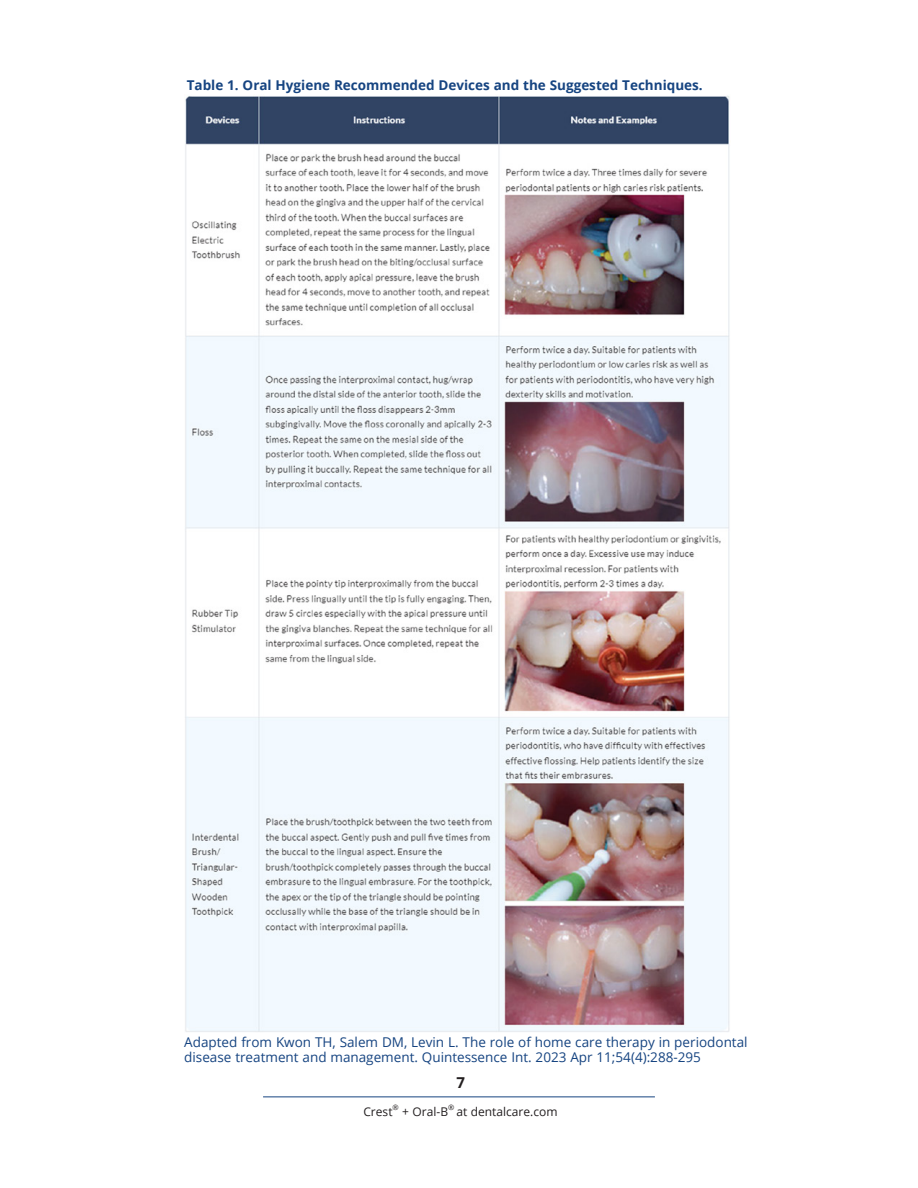
<style>
.page{position:relative;width:918px;height:1188px;background:#fff}
.page>*{position:absolute;margin:0;border:0;box-sizing:border-box;transform-origin:0 0}
.t1{font:700 15px "Open Sans";color:#231f20}
.Figure{font:13.5px/15px "Open Sans";color:#164481}
.Figure-2{font:700 13.5px "Open Sans";color:#164481}
.t2{font:12px "Open Sans";color:#231f20}
.t3{font:7.5px "Open Sans";color:#231f20}
</style>
<div class="page">
<hr style="left:263px;top:1096px;width:392px;height:1px;background:#164481">
<img style="left:185px;top:96px;width:545px;height:936px">
<p class="Figure-2" style="left:187px;top:76px;width:518px">Table 1. Oral Hygiene Recommended Devices and the Suggested Techniques.</p>
<p class="Figure" style="left:184px;top:1034px;width:565px">Adapted from Kwon TH, Salem DM, Levin L. The role of home care therapy in periodontal disease treatment and management. Quintessence Int. 2023 Apr 11;54(4):288-295</p>
<p class="t1" style="left:456px;top:1072px;width:10px">7</p>
<p class="t2" style="left:363px;top:1103px;width:31px">Crest</p>
<p class="t3" style="left:393px;top:1102px;width:8px">®</p>
<p class="t2" style="left:402px;top:1103px;width:47px">+ Oral-B</p>
<p class="t3" style="left:448px;top:1102px;width:8px">®</p>
<p class="t2" style="left:457px;top:1103px;width:103px">at dentalcare.com</p>
</div>
